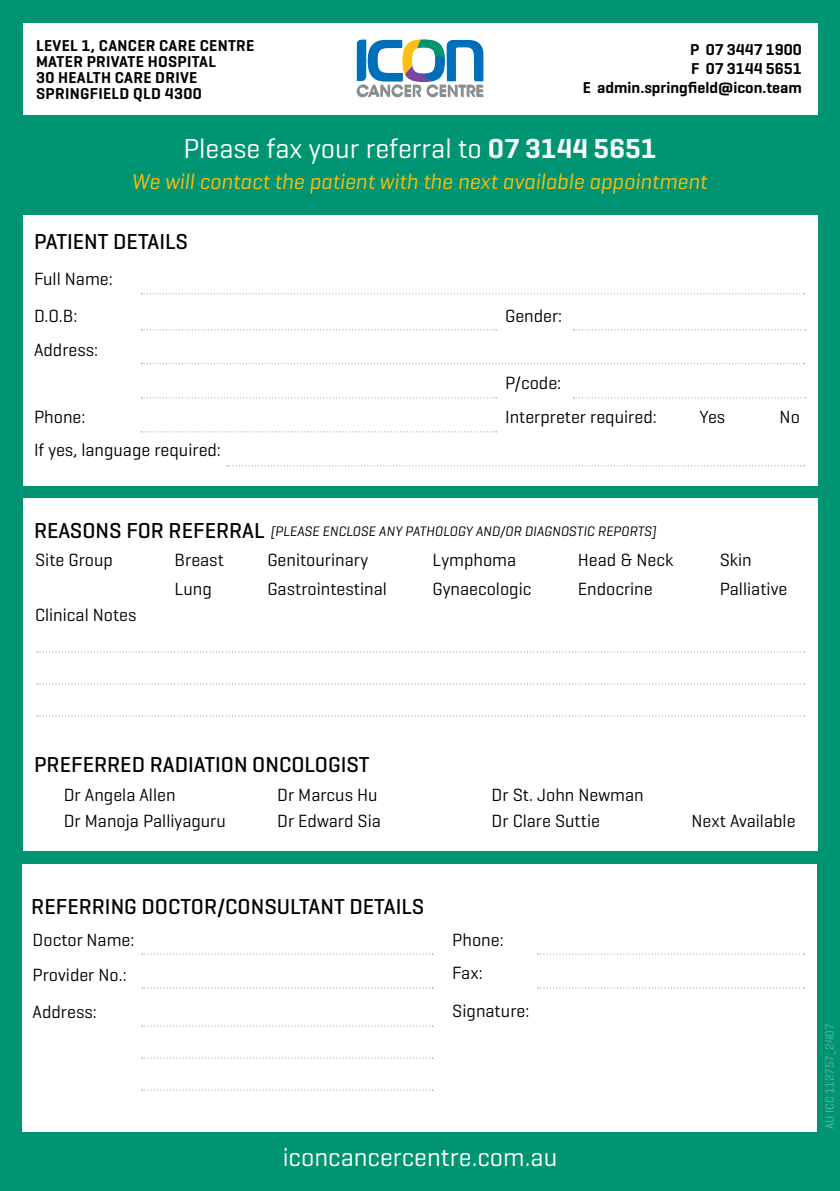
<style>
.page{position:relative;width:840px;height:1191px;background:#fff}
.page>*{position:absolute;margin:0;border:0;box-sizing:border-box;transform-origin:0 0}
.t1{font:28px "Geogrotesque";color:#fff}
.t2{font:26px "Geogrotesque";color:#fff}
.t3{font:500 22px "Geogrotesque";color:#000}
.t4{font:italic 22px "Geogrotesque";color:#febe10}
.t5{font:18px/33.4px "Geogrotesque";color:#000}
.t6{font:600 16px/16px "Geogrotesque";letter-spacing:.02em;color:#000}
.t7{font:600 16px/19.2px "Geogrotesque";color:#000;text-align:right}
.t8{font:italic 14px "Geogrotesque";color:#000}
.t9{font:12px "Geogrotesque";color:#65b4a0}
.s1{font-weight:600}
.s2{font-weight:500;font-style:normal;font-size:22px}
</style>
<div class="page">
<div style="left:0;top:0;width:839px;height:1191px;background:#009572"></div>
<div style="left:23px;top:215px;width:793px;height:271px;background:#fff"></div>
<div style="left:23px;top:498px;width:793px;height:353px;background:#fff"></div>
<div style="left:23px;top:23px;width:793px;height:92px;background:#fff"></div>
<svg style="left:356px;top:39px;width:127px;height:58px"></svg>
<div style="left:23px;top:864px;width:793px;height:267px;background:#fff"></div>
<svg style="left:141px;top:293px;width:663px;height:1px"></svg>
<svg style="left:141px;top:329px;width:355px;height:1px"></svg>
<svg style="left:573px;top:329px;width:232px;height:1px"></svg>
<svg style="left:141px;top:363px;width:663px;height:1px"></svg>
<svg style="left:141px;top:397px;width:355px;height:1px"></svg>
<svg style="left:573px;top:397px;width:232px;height:1px"></svg>
<svg style="left:141px;top:431px;width:355px;height:1px"></svg>
<svg style="left:227px;top:465px;width:577px;height:1px"></svg>
<svg style="left:37px;top:651px;width:767px;height:1px"></svg>
<svg style="left:37px;top:683px;width:767px;height:1px"></svg>
<svg style="left:37px;top:715px;width:767px;height:1px"></svg>
<svg style="left:537px;top:953px;width:267px;height:1px"></svg>
<svg style="left:537px;top:987px;width:267px;height:1px"></svg>
<svg style="left:142px;top:953px;width:291px;height:1px"></svg>
<svg style="left:142px;top:987px;width:291px;height:1px"></svg>
<svg style="left:142px;top:1025px;width:291px;height:1px"></svg>
<svg style="left:142px;top:1057px;width:291px;height:1px"></svg>
<svg style="left:142px;top:1089px;width:291px;height:1px"></svg>
<p class="t6" style="left:36px;top:37px;width:220px">LEVEL 1, CANCER CARE CENTRE<br>MATER PRIVATE HOSPITAL<br>30 HEALTH CARE DRIVE<br>SPRINGFIELD QLD 4300</p>
<p class="t7" style="left:582px;top:39px;width:220px">P 07 3447 1900<br>F 07 3144 5651<br>E admin.springfield@icon.team</p>
<h1 class="t1" style="left:183px;top:131px;width:474px">Please fax your referral to <span class="s1">07 3144 5651</span></h1>
<p class="t4" style="left:132px;top:167px;width:576px">We will contact the patient with the next available appointment</p>
<p class="t3" style="left:34px;top:228px;width:155px">PATIENT DETAILS</p>
<p class="t5" style="left:34px;top:261px;width:80px">Full Name:</p>
<p class="t5" style="left:34px;top:299px;width:45px">D.O.B:</p>
<p class="t5" style="left:505px;top:299px;width:59px">Gender:</p>
<p class="t5" style="left:34px;top:332px;width:66px">Address:</p>
<p class="t5" style="left:34px;top:399px;width:53px">Phone:</p>
<p class="t5" style="left:34px;top:433px;width:188px">If yes, language required:</p>
<p class="t5" style="left:505px;top:366px;width:153px">P/code:<br>Interpreter required:</p>
<p class="t8" style="left:34px;top:522px;width:623px"><span class="s2">REASONS FOR REFERRAL</span> [PLEASE ENCLOSE ANY PATHOLOGY AND/OR DIAGNOSTIC REPORTS]</p>
<p class="t5" style="left:699px;top:399px;width:27px">Yes</p>
<p class="t5" style="left:779px;top:399px;width:22px">No</p>
<p class="t5" style="left:35px;top:543px;width:79px">Site Group</p>
<p class="t5" style="left:35px;top:598px;width:103px">Clinical Notes</p>
<p class="t5" style="left:174px;top:543px;width:51px">Breast</p>
<p class="t5" style="left:267px;top:543px;width:102px">Genitourinary</p>
<p class="t5" style="left:432px;top:543px;width:85px">Lymphoma</p>
<p class="t5" style="left:577px;top:543px;width:97px">Head &amp; Neck</p>
<p class="t5" style="left:719px;top:543px;width:34px">Skin</p>
<p class="t5" style="left:174px;top:571px;width:39px">Lung</p>
<p class="t5" style="left:267px;top:571px;width:121px">Gastrointestinal</p>
<p class="t5" style="left:432px;top:571px;width:100px">Gynaecologic</p>
<p class="t5" style="left:577px;top:571px;width:76px">Endocrine</p>
<p class="t5" style="left:719px;top:571px;width:69px">Palliative</p>
<p class="t3" style="left:34px;top:751px;width:337px">PREFERRED RADIATION ONCOLOGIST</p>
<p class="t5" style="left:64px;top:777px;width:113px">Dr Angela Allen</p>
<p class="t5" style="left:277px;top:777px;width:102px">Dr Marcus Hu</p>
<p class="t5" style="left:491px;top:777px;width:153px">Dr St. John Newman</p>
<p class="t5" style="left:64px;top:804px;width:163px">Dr Manoja Palliyaguru</p>
<p class="t5" style="left:277px;top:804px;width:105px">Dr Edward Sia</p>
<p class="t5" style="left:491px;top:804px;width:110px">Dr Clare Suttie</p>
<p class="t5" style="left:691px;top:804px;width:105px">Next Available</p>
<p class="t3" style="left:31px;top:892px;width:394px">REFERRING DOCTOR/CONSULTANT DETAILS</p>
<p class="t5" style="left:33px;top:922px;width:103px;line-height:34.2px">Doctor Name:<br>Provider No.:</p>
<p class="t5" style="left:33px;top:995px;width:66px">Address:</p>
<p class="t5" style="left:452px;top:923px;width:53px">Phone:</p>
<p class="t5" style="left:452px;top:955px;width:32px">Fax:</p>
<p class="t5" style="left:452px;top:993px;width:79px">Signature:</p>
<h2 class="t2" style="left:282px;top:1140px;width:276px">iconcancercentre.com.au</h2>
<p class="t9" style="left:821px;top:1129px;width:107px;rotate:-90deg">AU ICC 112757_2407</p>
</div>
